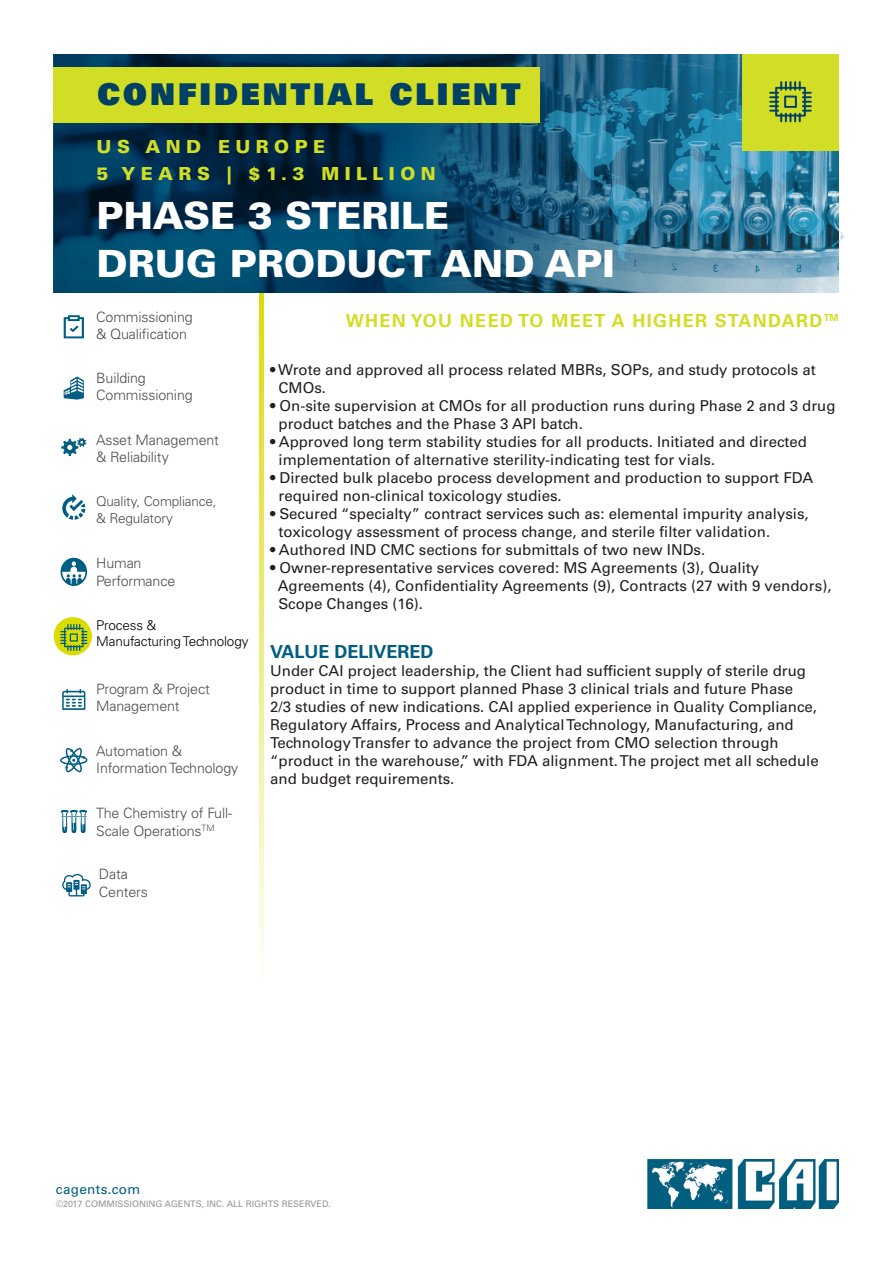
<style>
.page{position:relative;width:893px;height:1263px;background:#fff}
.page>*{position:absolute;margin:0;border:0;box-sizing:border-box;transform-origin:0 0}
.t1{font:900 37.5px/48px "Univers LT Std";color:#fff}
.t2{font:30px "Univers LT Std X Black";letter-spacing:.1em;color:#004064}
.t3{font:700 18px "Univers LT Std";letter-spacing:.075em;color:#d2dd25}
.t4{font:900 18px/27px "Univers LT Std";letter-spacing:.3em;color:#d2dd25}
.t5{font:700 18px "Univers LT Std";color:#005d83}
.t6{font:15px/18px "Univers LT Std";color:#231f20}
.t7{font:300 14.25px/17.1px "Univers LT Std";letter-spacing:-.01em;color:#4a4d4d}
.t8{font:300 13.5px/16.2px "Univers LT Std";letter-spacing:-.01em;color:#000}
.t9{font:300 13.5px/16.2px "Univers LT Std";letter-spacing:-.01em;color:#4a4d4d}
.t10{font:13.5px "Univers LT Std";letter-spacing:.025em;color:#005d83}
.t11{font:9px "Univers LT Std";color:#939598}
</style>
<div class="page">
<div style="left:48px;top:48px;width:792px;height:245px;background:#231f20;opacity:.25"></div>
<svg style="left:540px;top:87px;width:304px;height:174px;background:#367c9c"></svg>
<svg style="left:259px;top:293px;width:4px;height:667px;background:#ecec7c"></svg>
<img style="left:648px;top:1160px;width:191px;height:49px">
<div style="left:54px;top:67px;width:486px;height:55px;background:#d2dd25"></div>
<div style="left:742px;top:54px;width:97px;height:97px;background:#d2dd25"></div>
<div style="left:54px;top:618px;width:37px;height:37px;background:#dbdc00;border-radius:50%"></div>
<div style="left:54px;top:617px;width:38px;height:38px;border:2px solid #dbdc00;border-radius:50%"></div>
<svg style="left:64px;top:315px;width:20px;height:23px"></svg>
<svg style="left:60px;top:624px;width:27px;height:27px"></svg>
<svg style="left:62px;top:689px;width:23px;height:21px"></svg>
<svg style="left:60px;top:748px;width:28px;height:24px"></svg>
<svg style="left:62px;top:494px;width:23px;height:26px"></svg>
<svg style="left:62px;top:874px;width:29px;height:22px"></svg>
<svg style="left:64px;top:376px;width:20px;height:24px"></svg>
<svg style="left:61px;top:438px;width:25px;height:18px"></svg>
<svg style="left:769px;top:81px;width:43px;height:41px"></svg>
<svg style="left:61px;top:558px;width:26px;height:28px"></svg>
<svg style="left:61px;top:810px;width:26px;height:23px"></svg>
<p class="t2" style="left:98px;top:74px;width:425px">CONFIDENTIAL CLIENT</p>
<p class="t4" style="left:97px;top:132px;width:341px">US AND EUROPE<br>5 YEARS | $1.3 MILLION</p>
<p class="t1" style="left:97px;top:191px;width:520px">PHASE 3 STERILE<br>DRUG PRODUCT AND API</p>
<p class="t7" style="left:96px;top:308px;width:98px">Commissioning &amp; Qualification</p>
<p class="t7" style="left:96px;top:370px;width:98px">Building<br>Commissioning</p>
<p class="t7" style="left:96px;top:432px;width:124px">Asset Management &amp; Reliability</p>
<p class="t9" style="left:96px;top:493px;width:122px">Quality, Compliance, &amp; Regulatory</p>
<p class="t7" style="left:96px;top:555px;width:81px">Human<br>Performance</p>
<p class="t8" style="left:96px;top:617px;width:154px">Process &amp;<br>Manufacturing Technology</p>
<p class="t7" style="left:96px;top:680px;width:115px">Program &amp; Project<br>Management</p>
<p class="t7" style="left:96px;top:742px;width:144px">Automation &amp;<br>Information Technology</p>
<p class="t7" style="left:96px;top:803px;width:137px;line-height:18px">The Chemistry of Full-<br>Scale Operations<sup>TM</sup></p>
<p class="t7" style="left:99px;top:866px;width:51px">Data<br>Centers</p>
<p class="t3" style="left:346px;top:310px;width:494px">WHEN YOU NEED TO MEET A HIGHER STANDARD<sup>TM</sup></p>
<p class="t6" style="left:278px;top:361px;width:539px;text-indent:-8px">• Wrote and approved all process related MBRs, SOPs, and study protocols at<br>CMOs.</p>
<p class="t6" style="left:278px;top:397px;width:558px;text-indent:-8px">• On-site supervision at CMOs for all production runs during Phase 2 and 3 drug product batches and the Phase 3 API batch.</p>
<p class="t6" style="left:278px;top:433px;width:530px;text-indent:-8px">• Approved long term stability studies for all products. Initiated and directed implementation of alternative sterility-indicating test for vials.</p>
<p class="t6" style="left:278px;top:469px;width:536px;text-indent:-8px">• Directed bulk placebo process development and production to support FDA required non-clinical toxicology studies.</p>
<p class="t6" style="left:278px;top:505px;width:532px;text-indent:-8px">• Secured “specialty” contract services such as: elemental impurity analysis, toxicology assessment of process change, and sterile filter validation.</p>
<p class="t6" style="left:270px;top:541px;width:436px">• Authored IND CMC sections for submittals of two new INDs.</p>
<p class="t6" style="left:278px;top:559px;width:555px;text-indent:-8px">• Owner-representative services covered: MS Agreements (3), Quality<br>Agreements (4), Confidentiality Agreements (9), Contracts (27 with 9 vendors),<br>Scope Changes (16).</p>
<p class="t5" style="left:270px;top:641px;width:165px">VALUE DELIVERED</p>
<p class="t6" style="left:270px;top:662px;width:550px">Under CAI project leadership, the Client had sufficient supply of sterile drug product in time to support planned Phase 3 clinical trials and future Phase<br>2/3 studies of new indications. CAI applied experience in Quality Compliance, Regulatory Affairs, Process and Analytical Technology, Manufacturing, and Technology Transfer to advance the project from CMO selection through “product in the warehouse,” with FDA alignment. The project met all schedule and budget requirements.</p>
<p class="t10" style="left:56px;top:1181px;width:86px">cagents.com</p>
<p class="t11" style="left:56px;top:1199px;width:277px">©2017 COMMISSIONING AGENTS, INC. ALL RIGHTS RESERVED.</p>
</div>
